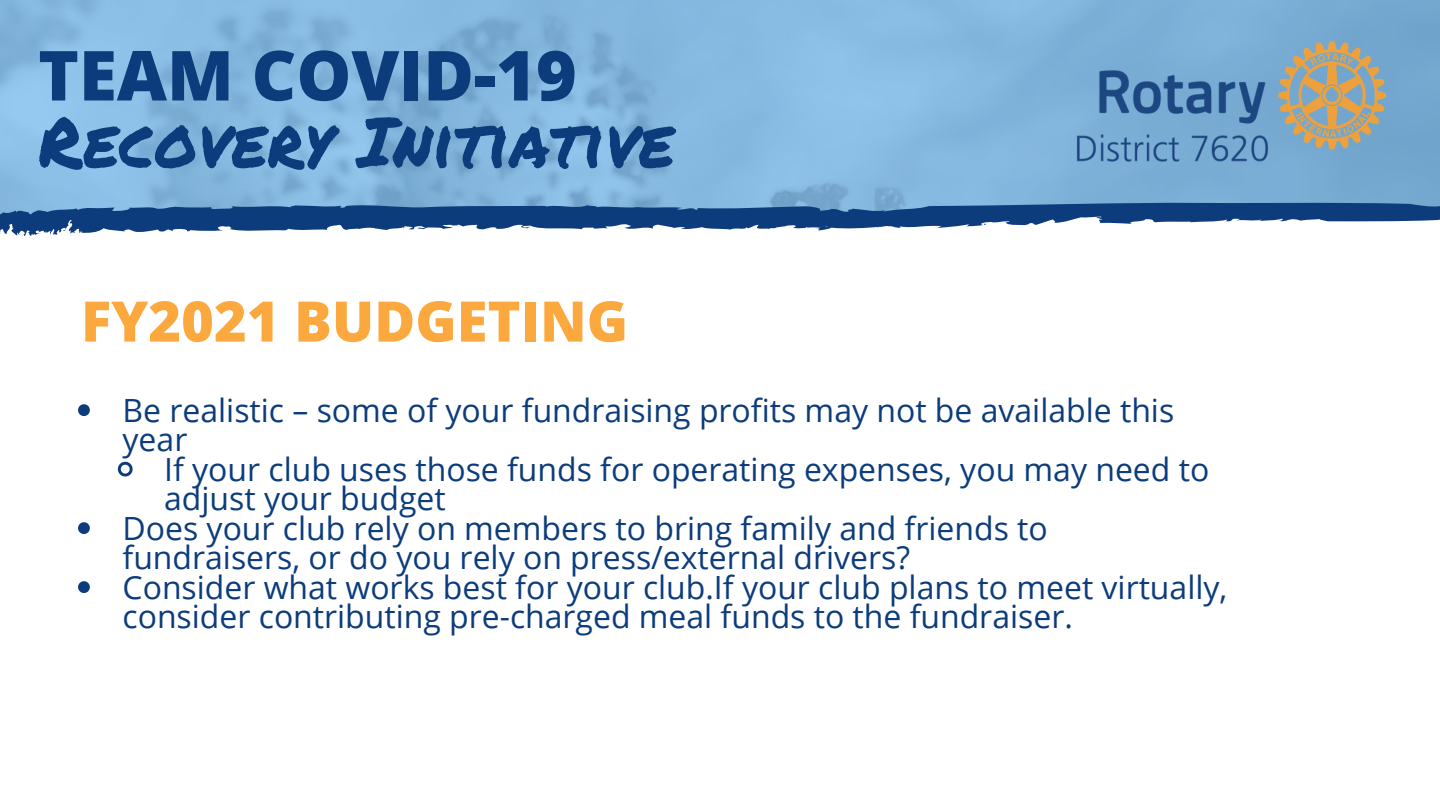
<style>
.page{position:relative;width:1440px;height:810px;background:#fff}
.page>*{position:absolute;margin:0;border:0;box-sizing:border-box;transform-origin:0 0}
.t1{font:69.1px "Permanent Marker";color:#0c3c7c}
.t2{font:800 69.1px "Open Sans";color:#0c3c7c}
.t3{font:800 56px "Open Sans";color:#fba93e}
.t4{font:32px/29.5px "Open Sans";color:#0c3c7c}
</style>
<div class="page">
<svg style="left:0;top:0;width:1440px;height:200px;background:#84b7de"></svg>
<img style="left:1041px;top:26px;width:363px;height:157px">
<svg style="left:0;top:200px;width:1440px;height:36px;fill:#0c3c7c"></svg>
<svg style="left:78px;top:404px;width:12px;height:12px"></svg>
<svg style="left:117px;top:461px;width:16px;height:16px"></svg>
<svg style="left:78px;top:522px;width:12px;height:12px"></svg>
<svg style="left:78px;top:581px;width:12px;height:12px"></svg>
<h1 class="t2" style="left:38px;top:27px;width:540px">TEAM COVID-19</h1>
<h1 class="t1" style="left:38px;top:91px;width:638px">Recovery Initiative</h1>
<h2 class="t3" style="left:81px;top:282px;width:549px">FY2021 BUDGETING</h2>
<p class="t4" style="left:123px;top:395px;width:1053px">Be realistic – some of your fundraising profits may not be available this year</p>
<p class="t4" style="left:164px;top:454px;width:1047px">If your club uses those funds for operating expenses, you may need to</p>
<p class="t4" style="left:164px;top:483px;width:283px">adjust your budget</p>
<p class="t4" style="left:123px;top:513px;width:927px">Does your club rely on members to bring family and friends to</p>
<p class="t4" style="left:123px;top:542px;width:789px">fundraisers, or do you rely on press/external drivers?</p>
<p class="t4" style="left:123px;top:572px;width:1106px">Consider what works best for your club.If your club plans to meet virtually,</p>
<p class="t4" style="left:123px;top:601px;width:952px">consider contributing pre-charged meal funds to the fundraiser.</p>
</div>
